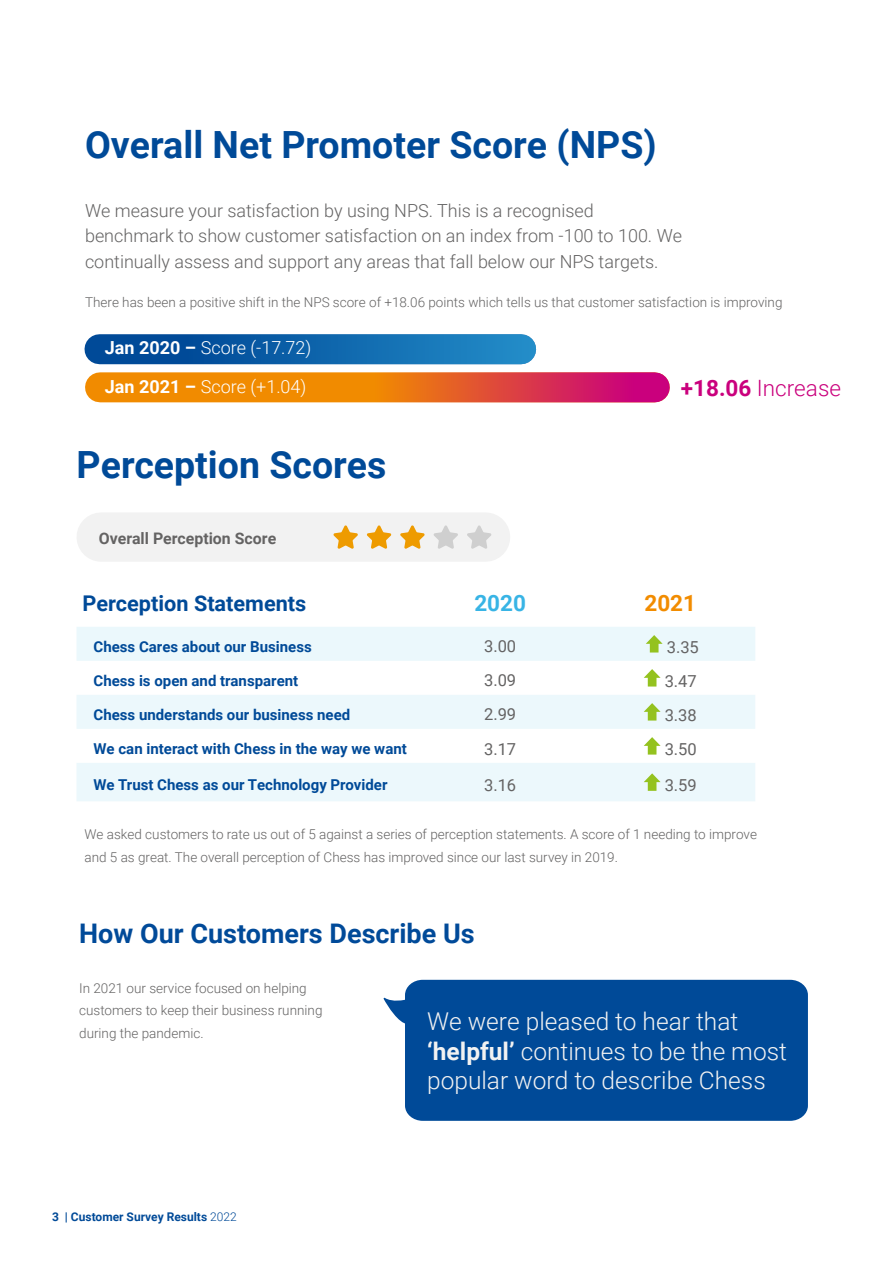
<style>
.page{position:relative;width:893px;height:1263px;background:#fff}
.page>*{position:absolute;margin:0;border:0;box-sizing:border-box;transform-origin:0 0}
.t1{font:700 37.5px "Roboto";color:#004a98}
.t2{font:700 27px "Roboto";color:#004a99}
.t3{font:300 24.45px/29.4px "Roboto";color:#f2f2f2}
.t4{font:300 22.5px "Roboto";color:#ca007d}
.t5{font:700 22.5px "Roboto";color:#38b4e5}
.t6{font:700 22.5px "Roboto";color:#f28c00}
.t7{font:700 21.6px "Roboto";color:#004a98}
.t8{font:300 18px/25.5px "Roboto";color:#646363}
.t9{font:300 18px "Roboto";color:#fff}
.t10{font:16.5px "Roboto";color:#646363}
.t11{font:700 15.9px "Roboto";color:#646363}
.t12{font:700 15px "Roboto";color:#004a98}
.t13{font:300 13.5px/22.5px "Roboto";color:#646363}
.t14{font:700 12px "Roboto";color:#004a98}
.s1{font-weight:700}
.s2{font-weight:300}
</style>
<div class="page">
<div style="left:405px;top:980px;width:403px;height:141px;background:#004a98"></div>
<svg style="left:77px;top:695px;width:678px;height:106px;fill:#ecf8fc"></svg>
<div style="left:77px;top:627px;width:678px;height:34px;background:#ebf8fc"></div>
<svg style="left:644px;top:669px;width:17px;height:17px"></svg>
<svg style="left:644px;top:703px;width:17px;height:17px"></svg>
<svg style="left:644px;top:737px;width:17px;height:17px"></svg>
<svg style="left:644px;top:773px;width:17px;height:18px"></svg>
<div style="left:101px;top:512px;width:385px;height:50px;background:#f2f2f2"></div>
<svg style="left:333px;top:525px;width:25px;height:24px"></svg>
<svg style="left:366px;top:525px;width:26px;height:24px"></svg>
<svg style="left:400px;top:525px;width:25px;height:24px"></svg>
<svg style="left:433px;top:525px;width:25px;height:24px"></svg>
<svg style="left:467px;top:525px;width:25px;height:24px"></svg>
<div style="left:100px;top:334px;width:421px;height:30px;background:linear-gradient(to right,#003f90,#2189c5)"></div>
<svg style="left:100px;top:372px;width:555px;height:30px;background:#e66623"></svg>
<svg style="left:383px;top:997px;width:26px;height:27px"></svg>
<h1 class="t1" style="left:85px;top:119px;width:573px">Overall Net Promoter Score (NPS)</h1>
<h3 class="t8" style="left:85px;top:197px;width:599px">We measure your satisfaction by using NPS. This is a recognised benchmark to show customer satisfaction on an index from -100 to 100. We continually assess and support any areas that fall below our NPS targets.</h3>
<p class="t13" style="left:85px;top:290px;width:699px">There has been a positive shift in the NPS score of +18.06 points which tells us that customer satisfaction is improving</p>
<h3 class="t9" style="left:105px;top:335px;width:208px"><span class="s1">Jan 2020 –</span> Score (-17.72)</h3>
<h3 class="t9" style="left:105px;top:374px;width:203px"><span class="s1">Jan 2021 –</span> Score (+1.04)</h3>
<h1 class="t1" style="left:77px;top:439px;width:311px">Perception Scores</h1>
<p class="t11" style="left:99px;top:527px;width:179px">Overall Perception Score</p>
<h3 class="t4" style="left:681px;top:372px;width:162px"><span class="s1">+18.06</span> Increase</h3>
<h3 class="t7" style="left:83px;top:588px;width:225px">Perception Statements</h3>
<h3 class="t5" style="left:474px;top:588px;width:53px">2020</h3>
<h3 class="t6" style="left:644px;top:588px;width:53px">2021</h3>
<p class="t12" style="left:94px;top:636px;width:220px">Chess Cares about our Business</p>
<p class="t10" style="left:484px;top:635px;width:34px">3.00</p>
<p class="t10" style="left:667px;top:635px;width:34px">3.35</p>
<p class="t12" style="left:94px;top:670px;width:206px">Chess is open and transparent</p>
<p class="t10" style="left:484px;top:669px;width:34px">3.09</p>
<p class="t10" style="left:665px;top:669px;width:34px">3.47</p>
<p class="t12" style="left:94px;top:704px;width:258px">Chess understands our business need</p>
<p class="t10" style="left:484px;top:703px;width:34px">2.99</p>
<p class="t10" style="left:665px;top:703px;width:34px">3.38</p>
<p class="t12" style="left:94px;top:738px;width:315px">We can interact with Chess in the way we want</p>
<p class="t10" style="left:484px;top:737px;width:34px">3.17</p>
<p class="t10" style="left:665px;top:737px;width:34px">3.50</p>
<p class="t12" style="left:94px;top:774px;width:295px">We Trust Chess as our Technology Provider</p>
<p class="t10" style="left:484px;top:773px;width:34px">3.16</p>
<p class="t10" style="left:665px;top:773px;width:34px">3.59</p>
<p class="t13" style="left:85px;top:823px;width:674px">We asked customers to rate us out of 5 against a series of perception statements. A score of 1 needing to improve and 5 as great. The overall perception of Chess has improved since our last survey in 2019.</p>
<h2 class="t2" style="left:79px;top:914px;width:397px">How Our Customers Describe Us</h2>
<p class="t13" style="left:79px;top:976px;width:245px">In 2021 our service focused on helping customers to keep their business running during the pandemic.</p>
<h3 class="t3" style="left:427px;top:1006px;width:361px">We were pleased to hear that <span class="s1">‘helpful’</span> continues to be the most popular word to describe Chess</h3>
<p class="t14" style="left:52px;top:1209px;width:186px">3 | Customer Survey Results <span class="s2">2022</span></p>
</div>
